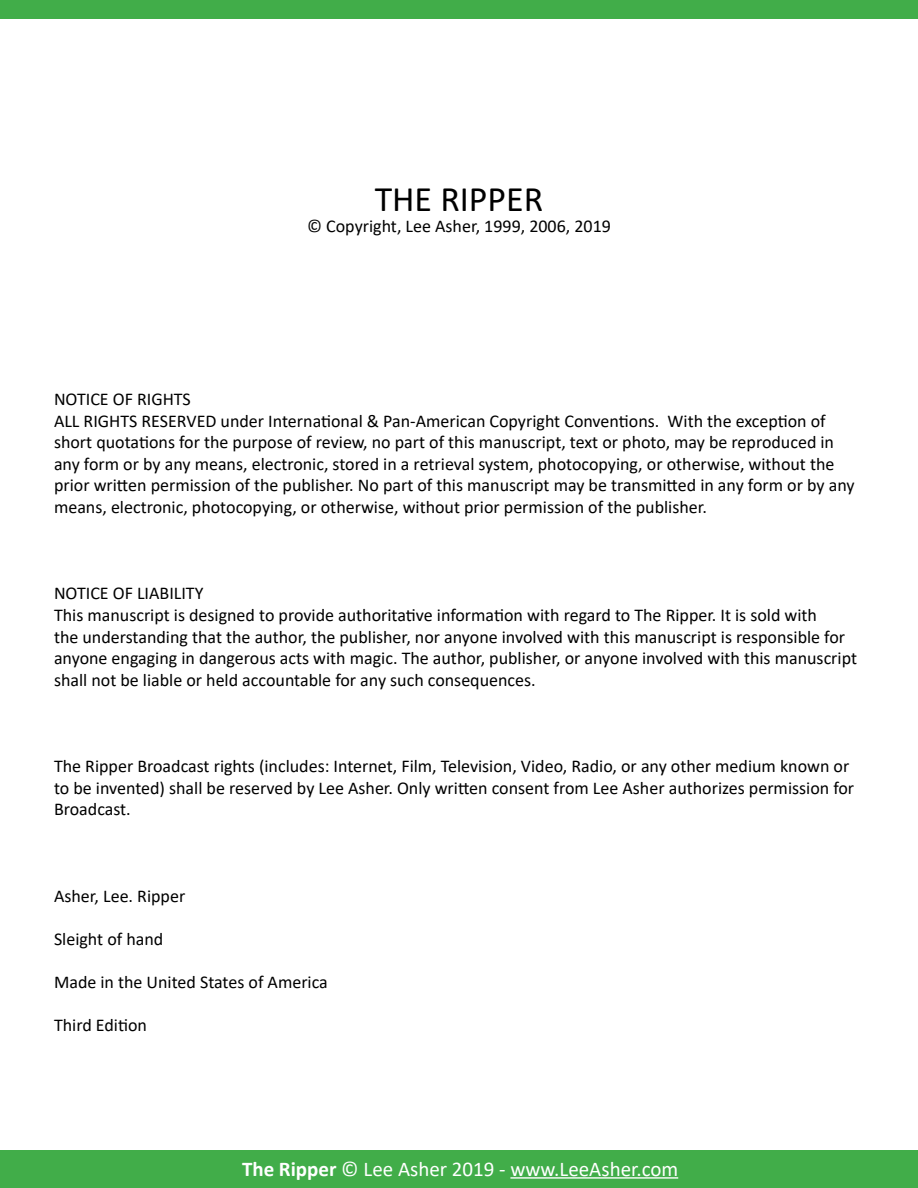
<style>
.page{position:relative;width:918px;height:1188px;background:#fff}
.page>*{position:absolute;margin:0;border:0;box-sizing:border-box;transform-origin:0 0}
.t1{font:36px "Calibri";color:#000}
.t2{font:21px "Calibri";color:#fff}
.t3{font:18px/21.6px "Calibri";color:#000}
.s1{font-weight:700}
</style>
<div class="page">
<div style="left:0;top:1150px;width:918px;height:38px;background:#41ad49"></div>
<hr style="left:510px;top:1177px;width:168px;height:2px;background:#fff">
<div style="left:0;top:0;width:918px;height:19px;background:#41ad49"></div>
<h1 class="t1" style="left:375px;top:174px;width:170px">THE RIPPER</h1>
<p class="t3" style="left:307px;top:215px;width:305px">© Copyright, Lee Asher, 1999, 2006, 2019</p>
<p class="t3" style="left:54px;top:388px;width:802px">NOTICE OF RIGHTS<br>ALL RIGHTS RESERVED under International &amp; Pan-American Copyright Conventions. With the exception of short quotations for the purpose of review, no part of this manuscript, text or photo, may be reproduced in any form or by any means, electronic, stored in a retrieval system, photocopying, or otherwise, without the prior written permission of the publisher. No part of this manuscript may be transmitted in any form or by any means, electronic, photocopying, or otherwise, without prior permission of the publisher.</p>
<p class="t3" style="left:54px;top:582px;width:805px">NOTICE OF LIABILITY<br>This manuscript is designed to provide authoritative information with regard to The Ripper. It is sold with<br>the understanding that the author, the publisher, nor anyone involved with this manuscript is responsible for anyone engaging in dangerous acts with magic. The author, publisher, or anyone involved with this manuscript shall not be liable or held accountable for any such consequences.</p>
<p class="t3" style="left:54px;top:755px;width:802px">The Ripper Broadcast rights (includes: Internet, Film, Television, Video, Radio, or any other medium known or to be invented) shall be reserved by Lee Asher. Only written consent from Lee Asher authorizes permission for<br>Broadcast.</p>
<p class="t3" style="left:54px;top:885px;width:133px">Asher, Lee. Ripper</p>
<p class="t3" style="left:54px;top:928px;width:111px">Sleight of hand</p>
<p class="t3" style="left:54px;top:971px;width:275px">Made in the United States of America</p>
<p class="t3" style="left:54px;top:1014px;width:94px">Third Edition</p>
<p class="t2" style="left:242px;top:1154px;width:438px"><span class="s1">The Ripper</span> © Lee Asher 2019 - www.LeeAsher.com</p>
</div>
